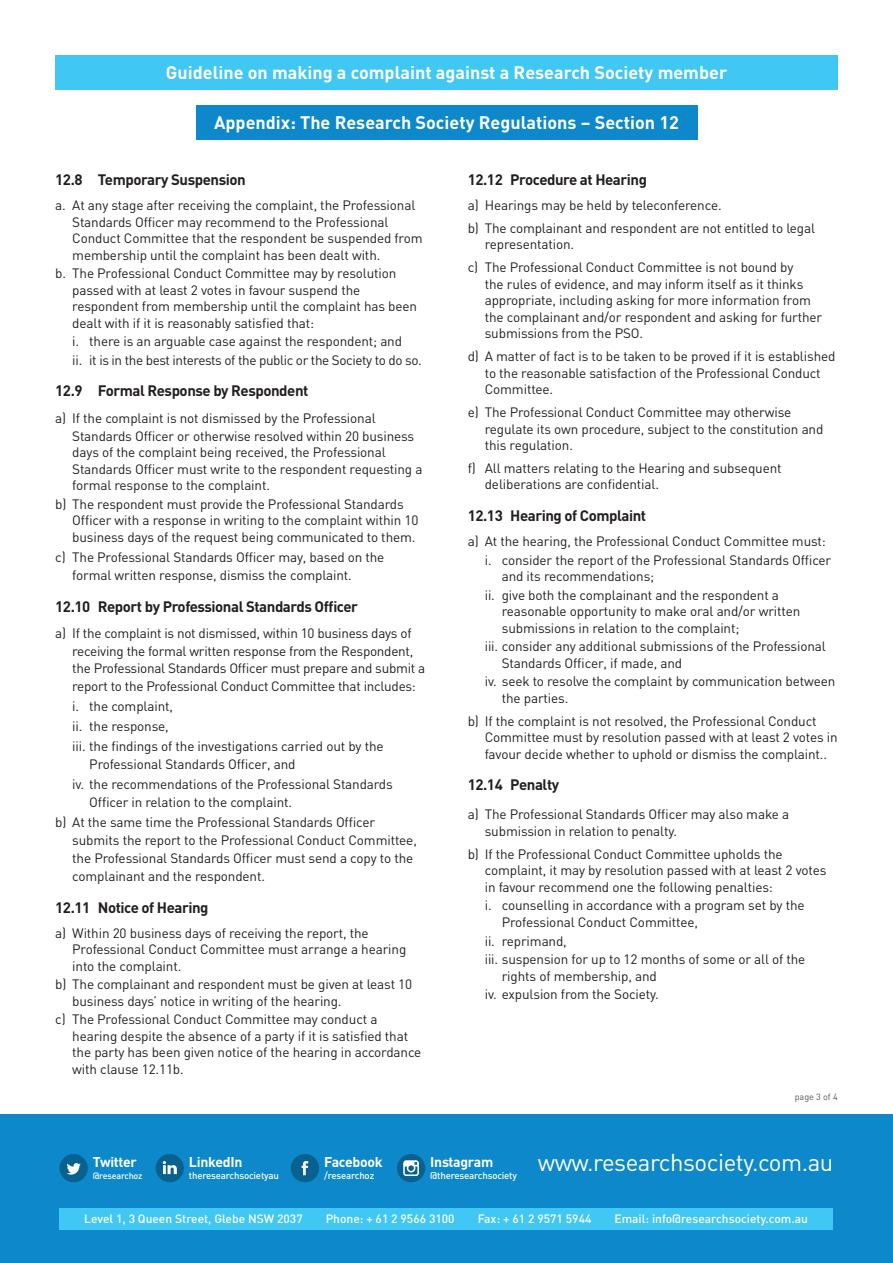
<style>
.page{position:relative;width:893px;height:1263px;background:#fff}
.page>*{position:absolute;margin:0;border:0;box-sizing:border-box;transform-origin:0 0}
.t1{font:24px "DIN";letter-spacing:-.02em;color:#fff}
.t2{font:700 18px "DIN";color:#fff}
.Subhead_Small_Black{font:700 15px "DIN";letter-spacing:-.03em;color:#231f20}
.t3{font:700 13.95px "DIN";letter-spacing:-.02em;color:#fff}
.Bullet_NEW{font:13.5px/16.5px "DIN";letter-spacing:-.01em;color:#231f20}
.Bullet_NEW-2{font:13.5px "DIN";letter-spacing:-.03em;color:#231f20}
.t4{font:500 12px "DIN";color:#fff}
.t5{font:500 9.75px "DIN";letter-spacing:-.02em;color:#fff}
.t6{font:500 9px "DIN";letter-spacing:-.02em;color:#fff}
.t7{font:9px "DIN";color:#57585a}
</style>
<div class="page">
<div style="left:0;top:1114px;width:893px;height:149px;background:#0c88cb"></div>
<div style="left:397px;top:1154px;width:28px;height:28px;background:#08618f;border-radius:50%"></div>
<svg style="left:403px;top:1160px;width:16px;height:16px"></svg>
<div style="left:291px;top:1154px;width:28px;height:28px;background:#08618f;border-radius:50%"></div>
<svg style="left:302px;top:1161px;width:6px;height:14px"></svg>
<div style="left:156px;top:1154px;width:28px;height:28px;background:#08618f;border-radius:50%"></div>
<svg style="left:163px;top:1161px;width:14px;height:13px"></svg>
<div style="left:60px;top:1154px;width:28px;height:28px;background:#08618f;border-radius:50%"></div>
<svg style="left:67px;top:1163px;width:14px;height:11px"></svg>
<div style="left:60px;top:1208px;width:773px;height:22px;background:#40c7f4"></div>
<div style="left:55px;top:55px;width:783px;height:34px;background:#40c7f4"></div>
<div style="left:196px;top:106px;width:501px;height:34px;background:#0c88cb"></div>
<p class="t2" style="left:166px;top:60px;width:563px">Guideline on making a complaint against a Research Society member</p>
<p class="t2" style="left:214px;top:111px;width:466px">Appendix: The Research Society Regulations – Section 12</p>
<p class="Subhead_Small_Black" style="left:55px;top:170px;width:192px">12.8 Temporary Suspension</p>
<p class="Bullet_NEW" style="left:72px;top:197px;width:352px;text-indent:-17px">a. At any stage after receiving the complaint, the Professional Standards Officer may recommend to the Professional Conduct Committee that the respondent be suspended from membership until the complaint has been dealt with.</p>
<p class="Bullet_NEW" style="left:72px;top:265px;width:346px;text-indent:-17px">b. The Professional Conduct Committee may by resolution passed with at least 2 votes in favour suspend the respondent from membership until the complaint has been dealt with if it is reasonably satisfied that:</p>
<p class="Bullet_NEW" style="left:72px;top:333px;width:331px">i. there is an arguable case against the respondent; and</p>
<p class="Bullet_NEW-2" style="left:72px;top:352px;width:351px">ii. it is in the best interests of the public or the Society to do so.</p>
<p class="Subhead_Small_Black" style="left:55px;top:381px;width:255px">12.9 Formal Response by Respondent</p>
<p class="Bullet_NEW" style="left:72px;top:409px;width:343px;line-height:18px;text-indent:-17px">a) If the complaint is not dismissed by the Professional<br>Standards Officer or otherwise resolved within 20 business</p>
<p class="Bullet_NEW" style="left:72px;top:444px;width:352px">days of the complaint being received, the Professional<br>Standards Officer must write to the respondent requesting a formal response to the complaint.</p>
<p class="Bullet_NEW" style="left:72px;top:496px;width:348px;text-indent:-17px">b) The respondent must provide the Professional Standards<br>Officer with a response in writing to the complaint within 10 business days of the request being communicated to them.</p>
<p class="Bullet_NEW" style="left:72px;top:548px;width:314px;line-height:18px;text-indent:-17px">c) The Professional Standards Officer may, based on the formal written response, dismiss the complaint.</p>
<p class="Subhead_Small_Black" style="left:55px;top:596px;width:304px">12.10 Report by Professional Standards Officer</p>
<p class="Bullet_NEW" style="left:55px;top:624px;width:360px;line-height:18px;text-align:right">a) If the complaint is not dismissed, within 10 business days of receiving the formal written response from the Respondent,</p>
<p class="Bullet_NEW" style="left:72px;top:658px;width:354px;line-height:18px">the Professional Standards Officer must prepare and submit a report to the Professional Conduct Committee that includes:</p>
<p class="Bullet_NEW" style="left:72px;top:697px;width:102px">i. the complaint,</p>
<p class="Bullet_NEW" style="left:72px;top:717px;width:98px">ii. the response,</p>
<p class="Bullet_NEW" style="left:89px;top:737px;width:296px;line-height:18px;text-indent:-17px">iii. the findings of the investigations carried out by the<br>Professional Standards Officer, and</p>
<p class="Bullet_NEW" style="left:89px;top:775px;width:305px;line-height:18px;text-indent:-17px">iv. the recommendations of the Professional Standards<br>Officer in relation to the complaint.</p>
<p class="Bullet_NEW" style="left:72px;top:813px;width:346px;line-height:18px;text-indent:-17px">b) At the same time the Professional Standards Officer submits the report to the Professional Conduct Committee, the Professional Standards Officer must send a copy to the complainant and the respondent.</p>
<p class="Subhead_Small_Black" style="left:55px;top:897px;width:155px">12.11 Notice of Hearing</p>
<p class="Bullet_NEW" style="left:72px;top:924px;width:336px;text-indent:-17px">a) Within 20 business days of receiving the report, the<br>Professional Conduct Committee must arrange a hearing into the complaint.</p>
<p class="Bullet_NEW" style="left:72px;top:976px;width:341px;text-indent:-17px">b) The complainant and respondent must be given at least 10 business days’ notice in writing of the hearing.</p>
<p class="Bullet_NEW" style="left:72px;top:1011px;width:351px;text-indent:-17px">c) The Professional Conduct Committee may conduct a hearing despite the absence of a party if it is satisfied that the party has been given notice of the hearing in accordance with clause 12.11b.</p>
<p class="Subhead_Small_Black" style="left:468px;top:170px;width:181px">12.12 Procedure at Hearing</p>
<p class="Bullet_NEW" style="left:468px;top:197px;width:255px">a) Hearings may be held by teleconference.</p>
<p class="Bullet_NEW" style="left:485px;top:220px;width:332px;text-indent:-17px">b) The complainant and respondent are not entitled to legal representation.</p>
<p class="Bullet_NEW" style="left:485px;top:259px;width:339px;text-indent:-17px">c) The Professional Conduct Committee is not bound by<br>the rules of evidence, and may inform itself as it thinks appropriate, including asking for more information from the complainant and/or respondent and asking for further submissions from the PSO.</p>
<p class="Bullet_NEW" style="left:485px;top:348px;width:352px;text-indent:-17px">d) A matter of fact is to be taken to be proved if it is established to the reasonable satisfaction of the Professional Conduct<br>Committee.</p>
<p class="Bullet_NEW" style="left:485px;top:404px;width:340px;text-indent:-17px">e) The Professional Conduct Committee may otherwise regulate its own procedure, subject to the constitution and this regulation.</p>
<p class="Bullet_NEW" style="left:485px;top:460px;width:298px;text-indent:-17px">f) All matters relating to the Hearing and subsequent deliberations are confidential.</p>
<p class="Subhead_Small_Black" style="left:468px;top:506px;width:180px">12.13 Hearing of Complaint</p>
<p class="Bullet_NEW" style="left:468px;top:532px;width:360px">a) At the hearing, the Professional Conduct Committee must:</p>
<p class="Bullet_NEW" style="left:502px;top:551px;width:331px;text-indent:-17px">i. consider the report of the Professional Standards Officer and its recommendations;</p>
<p class="Bullet_NEW" style="left:502px;top:586px;width:300px;text-indent:-17px">ii. give both the complainant and the respondent a reasonable opportunity to make oral and/or written submissions in relation to the complaint;</p>
<p class="Bullet_NEW" style="left:502px;top:638px;width:326px;text-indent:-17px">iii. consider any additional submissions of the Professional<br>Standards Officer, if made, and</p>
<p class="Bullet_NEW" style="left:502px;top:673px;width:335px;text-indent:-17px">iv. seek to resolve the complaint by communication between the parties.</p>
<p class="Bullet_NEW" style="left:485px;top:712px;width:354px;text-indent:-17px">b) If the complaint is not resolved, the Professional Conduct<br>Committee must by resolution passed with at least 2 votes in favour decide whether to uphold or dismiss the complaint..</p>
<p class="Subhead_Small_Black" style="left:468px;top:775px;width:93px">12.14 Penalty</p>
<p class="Bullet_NEW" style="left:485px;top:806px;width:306px;text-indent:-17px">a) The Professional Standards Officer may also make a submission in relation to penalty.</p>
<p class="Bullet_NEW" style="left:485px;top:845px;width:343px;text-indent:-17px">b) If the Professional Conduct Committee upholds the complaint, it may by resolution passed with at least 2 votes in favour recommend one the following penalties:</p>
<p class="Bullet_NEW" style="left:502px;top:897px;width:304px;text-indent:-17px">i. counselling in accordance with a program set by the<br>Professional Conduct Committee,</p>
<p class="Bullet_NEW" style="left:485px;top:932px;width:84px">ii. reprimand,</p>
<p class="Bullet_NEW" style="left:502px;top:951px;width:305px;text-indent:-17px">iii. suspension for up to 12 months of some or all of the rights of membership, and</p>
<p class="Bullet_NEW" style="left:485px;top:986px;width:176px">iv. expulsion from the Society.</p>
<p class="t7" style="left:795px;top:1091px;width:45px">page 3 of 4</p>
<h1 class="t1" style="left:538px;top:1147px;width:297px">www.researchsociety.com.au</h1>
<p class="t3" style="left:93px;top:1153px;width:46px">Twitter</p>
<p class="t6" style="left:93px;top:1169px;width:51px">@researchoz</p>
<p class="t4" style="left:84px;top:1210px;width:220px">Level 1, 3 Queen Street, Glebe NSW 2037</p>
<p class="t4" style="left:326px;top:1210px;width:130px">Phone: + 61 2 9566 3100</p>
<p class="t4" style="left:478px;top:1210px;width:115px">Fax: + 61 2 9571 5944</p>
<p class="t4" style="left:614px;top:1210px;width:195px">Email: info@researchsociety.com.au</p>
<p class="t3" style="left:189px;top:1153px;width:55px">LinkedIn</p>
<p class="t5" style="left:189px;top:1169px;width:91px">theresearchsocietyau</p>
<p class="t3" style="left:430px;top:1153px;width:65px">Instagram</p>
<p class="t5" style="left:430px;top:1169px;width:88px">@theresearchsociety</p>
<p class="t3" style="left:324px;top:1153px;width:60px">Facebook</p>
<p class="t5" style="left:324px;top:1169px;width:52px">/researchoz</p>
</div>
